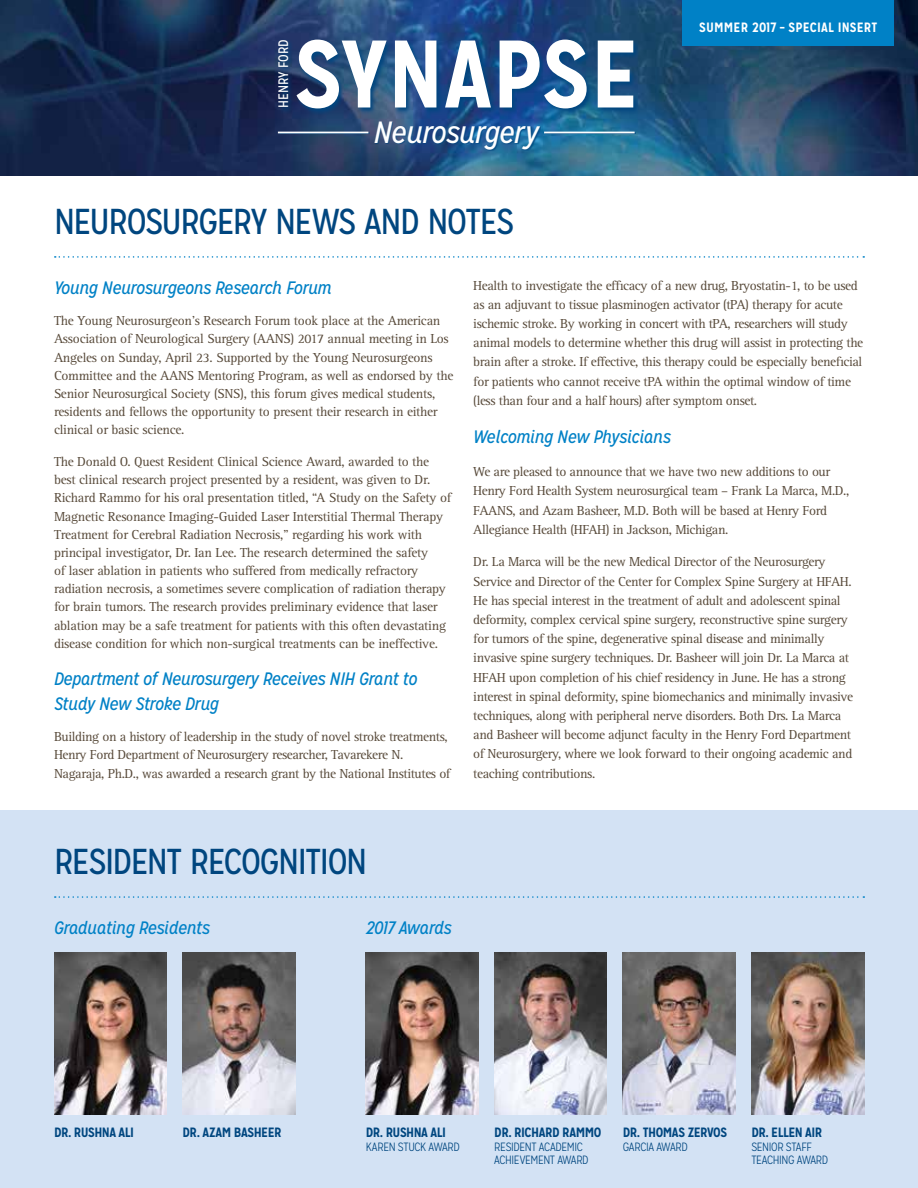
<style>
.page{position:relative;width:918px;height:1188px;background:#fff}
.page>*{position:absolute;margin:0;border:0;box-sizing:border-box;transform-origin:0 0}
.t1{font:700 95.7px "Mission Gothic";color:#fff}
.t2{font:36px "Mission Gothic";letter-spacing:-.04em;color:#00467f}
.t3{font:italic 30.6px "Mission Gothic";letter-spacing:-.025em;color:#fff}
.t4{font:italic 18px/24.2px "Mission Gothic";letter-spacing:-.02em;color:#0081c6}
.t5{font:13.8px "Mission Gothic";color:#fff}
.t6{font:13.5px/19.2px "Rotis Serif";letter-spacing:-.03em;color:#584a3a}
.t7{font:700 13.5px "Mission Gothic";letter-spacing:-.04em;color:#00467f}
.t8{font:700 13.5px "Mission Gothic";letter-spacing:.01em;color:#fff}
.t9{font:300 12px/13.5px "Mission Gothic";letter-spacing:-.035em;color:#00467f}
</style>
<div class="page">
<div style="left:0;top:810px;width:918px;height:378px;background:#d3e2f4"></div>
<svg style="left:55px;top:256px;width:809px;height:2px"></svg>
<svg style="left:55px;top:896px;width:809px;height:2px"></svg>
<img style="left:54px;top:953px;width:113px;height:162px">
<img style="left:183px;top:953px;width:112px;height:162px">
<img style="left:494px;top:953px;width:113px;height:162px">
<img style="left:623px;top:953px;width:112px;height:162px">
<img style="left:751px;top:953px;width:113px;height:162px">
<img style="left:366px;top:953px;width:112px;height:162px">
<img style="left:0;top:0;width:918px;height:175px">
<div style="left:683px;top:0;width:211px;height:45px;background:#0081c6"></div>
<svg style="left:277px;top:39px;width:363px;height:76px"></svg>
<div style="left:376px;top:122px;width:165px;height:28px;background:#00467f;opacity:.75"></div>
<hr style="left:279px;top:132px;width:90px;height:2px;background:#658bab">
<hr style="left:278px;top:132px;width:90px;height:1px;background:#fff">
<hr style="left:545px;top:132px;width:91px;height:2px;background:#6594b4">
<hr style="left:544px;top:132px;width:91px;height:1px;background:#fff">
<p class="t5" style="left:275px;top:108px;width:71px;rotate:-90deg">HENRY FORD</p>
<h1 class="t1" style="left:295px;top:14px;width:347px">SYNAPSE</h1>
<h3 class="t3" style="left:374px;top:113px;width:167px">Neurosurgery</h3>
<h2 class="t2" style="left:54px;top:200px;width:462px">NEUROSURGERY NEWS AND NOTES</h2>
<p class="t8" style="left:699px;top:19px;width:180px">SUMMER 2017 – SPECIAL INSERT</p>
<h3 class="t4" style="left:54px;top:275px;width:279px">Young Neurosurgeons Research Forum</h3>
<p class="t6" style="left:54px;top:312px;width:401px;line-height:18.1px">The Young Neurosurgeon’s Research Forum took place at the American Association of Neurological Surgery (AANS) 2017 annual meeting in Los Angeles on Sunday, April 23. Supported by the Young Neurosurgeons Committee and the AANS Mentoring Program, as well as endorsed by the Senior Neurosurgical Society (SNS), this forum gives medical students, residents and fellows the opportunity to present their research in either clinical or basic science.</p>
<p class="t6" style="left:54px;top:453px;width:399px;line-height:18.1px">The Donald O. Quest Resident Clinical Science Award, awarded to the best clinical research project presented by a resident, was given to Dr.<br>Richard Rammo for his oral presentation titled, “A Study on the Safety of Magnetic Resonance Imaging-Guided Laser Interstitial Thermal Therapy Treatment for Cerebral Radiation Necrosis,” regarding his work with principal investigator, Dr. Ian Lee. The research determined the safety<br>of laser ablation in patients who suffered from medically refractory radiation necrosis, a sometimes severe complication of radiation therapy for brain tumors. The research provides preliminary evidence that laser ablation may be a safe treatment for patients with this often devastating disease condition for which non-surgical treatments can be ineffective.</p>
<h3 class="t4" style="left:54px;top:667px;width:365px">Department of Neurosurgery Receives NIH Grant to<br>Study New Stroke Drug</h3>
<p class="t6" style="left:54px;top:728px;width:398px;line-height:18.1px">Building on a history of leadership in the study of novel stroke treatments,<br>Henry Ford Department of Neurosurgery researcher, Tavarekere N.<br>Nagaraja, Ph.D., was awarded a research grant by the National Institutes of</p>
<p class="t6" style="left:473px;top:276px;width:391px">Health to investigate the efficacy of a new drug, Bryostatin-1, to be used as an adjuvant to tissue plasminogen activator (tPA) therapy for acute ischemic stroke. By working in concert with tPA, researchers will study animal models to determine whether this drug will assist in protecting the brain after a stroke. If effective, this therapy could be especially beneficial for patients who cannot receive tPA within the optimal window of time (less than four and a half hours) after symptom onset.</p>
<h3 class="t4" style="left:473px;top:425px;width:199px">Welcoming New Physicians</h3>
<p class="t6" style="left:473px;top:462px;width:377px">We are pleased to announce that we have two new additions to our Henry Ford Health System neurosurgical team – Frank La Marca, M.D., FAANS, and Azam Basheer, M.D. Both will be based at Henry Ford Allegiance Health (HFAH) in Jackson, Michigan.</p>
<p class="t6" style="left:473px;top:553px;width:381px">Dr. La Marca will be the new Medical Director of the Neurosurgery Service and Director of the Center for Complex Spine Surgery at HFAH.<br>He has special interest in the treatment of adult and adolescent spinal deformity, complex cervical spine surgery, reconstructive spine surgery for tumors of the spine, degenerative spinal disease and minimally invasive spine surgery techniques. Dr. Basheer will join Dr. La Marca at HFAH upon completion of his chief residency in June. He has a strong interest in spinal deformity, spine biomechanics and minimally invasive techniques, along with peripheral nerve disorders. Both Drs. La Marca and Basheer will become adjunct faculty in the Henry Ford Department of Neurosurgery, where we look forward to their ongoing academic and teaching contributions.</p>
<h2 class="t2" style="left:54px;top:840px;width:315px">RESIDENT RECOGNITION</h2>
<h3 class="t4" style="left:54px;top:916px;width:158px">Graduating Residents</h3>
<h3 class="t4" style="left:366px;top:916px;width:87px">2017 Awards</h3>
<p class="t7" style="left:54px;top:1124px;width:82px">DR. RUSHNA ALI</p>
<p class="t7" style="left:183px;top:1124px;width:101px">DR. AZAM BASHEER</p>
<p class="t7" style="left:366px;top:1124px;width:82px">DR. RUSHNA ALI</p>
<p class="t9" style="left:366px;top:1140px;width:95px">KAREN STUCK AWARD</p>
<p class="t7" style="left:494px;top:1124px;width:109px">DR. RICHARD RAMMO</p>
<p class="t9" style="left:494px;top:1140px;width:96px">RESIDENT ACADEMIC<br>ACHIEVEMENT AWARD</p>
<p class="t7" style="left:623px;top:1124px;width:106px">DR. THOMAS ZERVOS</p>
<p class="t9" style="left:623px;top:1140px;width:66px">GARCIA AWARD</p>
<p class="t7" style="left:751px;top:1124px;width:73px">DR. ELLEN AIR</p>
<p class="t9" style="left:751px;top:1140px;width:78px">SENIOR STAFF<br>TEACHING AWARD</p>
</div>
